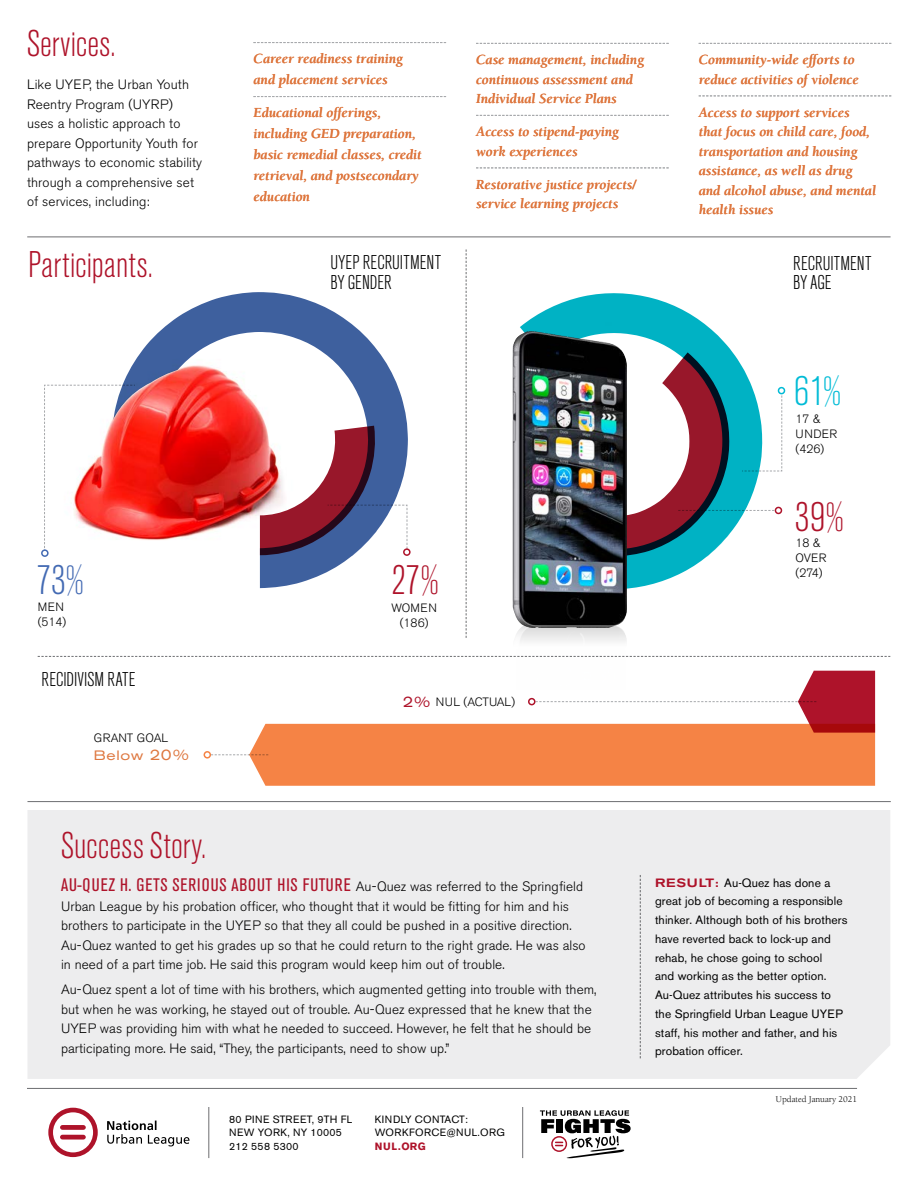
<style>
.page{position:relative;width:918px;height:1188px;background:#fff}
.page>*{position:absolute;margin:0;border:0;box-sizing:border-box;transform-origin:0 0}
.t1{font:300 condensed 44.7px "A Grotesk";color:#ae132a}
.t2{font:300 condensed 44.7px "A Grotesk";color:#436ab3}
.t3{font:300 condensed 44.7px "A Grotesk";color:#00bbd6}
.t4{font:300 condensed 39px "A Grotesk";color:#ae132a}
.t5{font:300 condensed 21px/19.5px "A Grotesk";letter-spacing:.005em;color:#000}
.t6{font:condensed 18px "Akzidenz Grotesk BE";letter-spacing:.045em;color:#ae132a}
.t7{font:expanded 15px "Akzidenz Grotesk BE";color:#ae132a}
.t8{font:italic 700 14.25px/19.5px "Berkeley";color:#de773f}
.t9{font:300 13.5px/19.5px "Akzidenz Grotesk BE";letter-spacing:.005em;color:#000}
.t10{font:expanded 13.5px "Akzidenz Grotesk BE";letter-spacing:.05em;color:#de773f}
.t11{font:12px/18.8px "Akzidenz Grotesk BE";letter-spacing:.01em;color:#000}
.t12{font:300 12px/15px "Akzidenz Grotesk BE";color:#000}
.t13{font:300 12px/15px "Akzidenz Grotesk BE";letter-spacing:.02em;color:#000;text-align:center}
.t14{font:10.5px/13.5px "Akzidenz Grotesk BE";letter-spacing:.02em;color:#000}
.t15{font:10.5px "Akzidenz Grotesk BE";letter-spacing:.04em;color:#000}
.t16{font:700 10.5px "Akzidenz Grotesk BE";letter-spacing:.05em;color:#ae132a}
.t17{font:9px "Berkeley";letter-spacing:-.005em;color:#000}
.s1{font-size:40.35px}
.s2{font-size:15px}
.s3{font-weight:300;font-stretch:normal;font-size:13.5px;color:#000}
.s4{font-weight:500;font-stretch:expanded;color:#ae132a}
</style>
<div class="page">
<svg style="left:145px;top:292px;width:263px;height:296px"></svg>
<svg style="left:526px;top:293px;width:207px;height:296px;fill:#00b2c4"></svg>
<div style="left:28px;top:810px;width:862px;height:269px;background:#ededee"></div>
<svg style="left:640px;top:875px;width:1px;height:183px"></svg>
<hr style="left:27px;top:1088px;width:830px;height:1px;background:#6d6e71">
<hr style="left:27px;top:237px;width:864px;height:1px;background:#6d6e71">
<hr style="left:27px;top:801px;width:864px;height:1px;background:#6d6e71">
<svg style="left:260px;top:426px;width:148px;height:130px"></svg>
<div style="left:403px;top:548px;width:8px;height:8px;border:2px solid #ae132a;border-radius:50%"></div>
<svg style="left:44px;top:384px;width:16px;height:164px"></svg>
<div style="left:41px;top:549px;width:8px;height:8px;border:2px solid #436ab3;border-radius:50%"></div>
<svg style="left:627px;top:352px;width:158px;height:204px"></svg>
<div style="left:775px;top:507px;width:7px;height:7px;border:2px solid #ae132a;border-radius:50%"></div>
<svg style="left:466px;top:249px;width:1px;height:389px"></svg>
<svg style="left:38px;top:656px;width:852px;height:1px"></svg>
<svg style="left:204px;top:671px;width:671px;height:115px"></svg>
<div style="left:204px;top:751px;width:7px;height:8px;border:2px solid #f58345;border-radius:50%"></div>
<img style="left:60px;top:347px;width:269px;height:207px">
<img style="left:71px;top:365px;width:214px;height:184px">
<img style="left:513px;top:628px;width:114px;height:63px">
<img style="left:513px;top:322px;width:114px;height:306px">
<svg style="left:254px;top:42px;width:192px;height:1px"></svg>
<svg style="left:254px;top:96px;width:192px;height:1px"></svg>
<svg style="left:476px;top:43px;width:193px;height:1px"></svg>
<svg style="left:476px;top:115px;width:193px;height:1px"></svg>
<svg style="left:476px;top:168px;width:193px;height:1px"></svg>
<svg style="left:699px;top:43px;width:192px;height:1px"></svg>
<svg style="left:699px;top:96px;width:192px;height:1px"></svg>
<svg style="left:48px;top:1108px;width:50px;height:49px"></svg>
<div style="left:60px;top:1125px;width:26px;height:5px;background:#ae132a;border-radius:2px"></div>
<div style="left:60px;top:1135px;width:26px;height:5px;background:#ae132a;border-radius:2px"></div>
<svg style="left:107px;top:1121px;width:83px;height:25px"></svg>
<svg style="left:540px;top:1110px;width:91px;height:48px"></svg>
<hr style="left:208px;top:1107px;width:1px;height:51px;background:#6d6e71">
<hr style="left:522px;top:1107px;width:1px;height:51px;background:#6d6e71">
<p class="t4" style="left:27px;top:22px;width:90px">Services.</p>
<p class="t9" style="left:27px;top:75px;width:177px">Like UYEP, the Urban Youth<br>Reentry Program (UYRP) uses a holistic approach to prepare Opportunity Youth for pathways to economic stability through a comprehensive set of services, including:</p>
<p class="t8" style="left:254px;top:49px;width:151px;line-height:21px">Career readiness training and placement services</p>
<p class="t8" style="left:254px;top:103px;width:170px;line-height:21px">Educational offerings, including GED preparation, basic remedial classes, credit retrieval, and postsecondary education</p>
<p class="t4" style="left:28px;top:243px;width:126px">Participants.</p>
<p class="t5" style="left:330px;top:253px;width:112px">UYEP RECRUITMENT<br>BY GENDER</p>
<p class="t8" style="left:476px;top:50px;width:170px">Case management, including continuous assessment and<br>Individual Service Plans</p>
<p class="t8" style="left:476px;top:122px;width:144px">Access to stipend-paying work experiences</p>
<p class="t8" style="left:476px;top:175px;width:162px">Restorative justice projects/ service learning projects</p>
<p class="t8" style="left:699px;top:50px;width:161px">Community-wide efforts to reduce activities of violence</p>
<p class="t8" style="left:699px;top:103px;width:179px">Access to support services that focus on child care, food, transportation and housing assistance, as well as drug and alcohol abuse, and mental health issues</p>
<p class="t5" style="left:793px;top:253px;width:80px">RECRUITMENT<br>BY AGE</p>
<p class="t2" style="left:36px;top:555px;width:50px">73<span class="s1">%</span></p>
<p class="t12" style="left:38px;top:599px;width:28px">MEN</p>
<p class="t12" style="left:38px;top:614px;width:30px">(514)</p>
<p class="t5" style="left:42px;top:670px;width:96px">RECIDIVISM RATE</p>
<p class="t12" style="left:94px;top:730px;width:76px">GRANT GOAL</p>
<p class="t10" style="left:94px;top:747px;width:96px">Below <span class="s2">20%</span></p>
<p class="t1" style="left:391px;top:555px;width:50px">27<span class="s1">%</span></p>
<p class="t13" style="left:391px;top:601px;width:47px">WOMEN (186)</p>
<p class="t7" style="left:403px;top:693px;width:29px">2%</p>
<p class="t12" style="left:436px;top:695px;width:81px">NUL (ACTUAL)</p>
<p class="t4" style="left:61px;top:824px;width:147px">Success Story.</p>
<p class="t6" style="left:61px;top:875px;width:524px">AU-QUEZ H. GETS SERIOUS ABOUT HIS FUTURE <span class="s3">Au-Quez was referred to the Springfield</span></p>
<p class="t9" style="left:61px;top:897px;width:526px">Urban League by his probation officer, who thought that it would be fitting for him and his brothers to participate in the UYEP so that they all could be pushed in a positive direction.<br>Au-Quez wanted to get his grades up so that he could return to the right grade. He was also in need of a part time job. He said this program would keep him out of trouble.</p>
<p class="t9" style="left:61px;top:980px;width:537px">Au-Quez spent a lot of time with his brothers, which augmented getting into trouble with them, but when he was working, he stayed out of trouble. Au-Quez expressed that he knew that the UYEP was providing him with what he needed to succeed. However, he felt that he should be participating more. He said, “They, the participants, need to show up.”</p>
<p class="t14" style="left:229px;top:1112px;width:125px">80 PINE STREET, 9TH FL<br>NEW YORK, NY 10005</p>
<p class="t14" style="left:229px;top:1139px;width:71px">212 558 5300</p>
<p class="t15" style="left:375px;top:1113px;width:95px">KINDLY CONTACT:</p>
<p class="t15" style="left:375px;top:1126px;width:132px">WORKFORCE@NUL.ORG</p>
<p class="t16" style="left:375px;top:1140px;width:52px">NUL.ORG</p>
<p class="t3" style="left:794px;top:366px;width:49px">61<span class="s1">%</span></p>
<p class="t13" style="left:796px;top:411px;width:43px;text-align:left">17 &amp;<br>UNDER (426)</p>
<p class="t1" style="left:795px;top:492px;width:51px">39<span class="s1">%</span></p>
<p class="t12" style="left:796px;top:536px;width:33px">18 &amp;<br>OVER (274)</p>
<p class="t11" style="left:655px;top:873px;width:194px"><span class="s4">RESULT:</span> Au-Quez has done a great job of becoming a responsible thinker. Although both of his brothers have reverted back to lock-up and rehab, he chose going to school<br>and working as the better option.<br>Au-Quez attributes his success to the Springfield Urban League UYEP staff, his mother and father, and his probation officer.</p>
<p class="t17" style="left:776px;top:1094px;width:83px">Updated January 2021</p>
</div>
